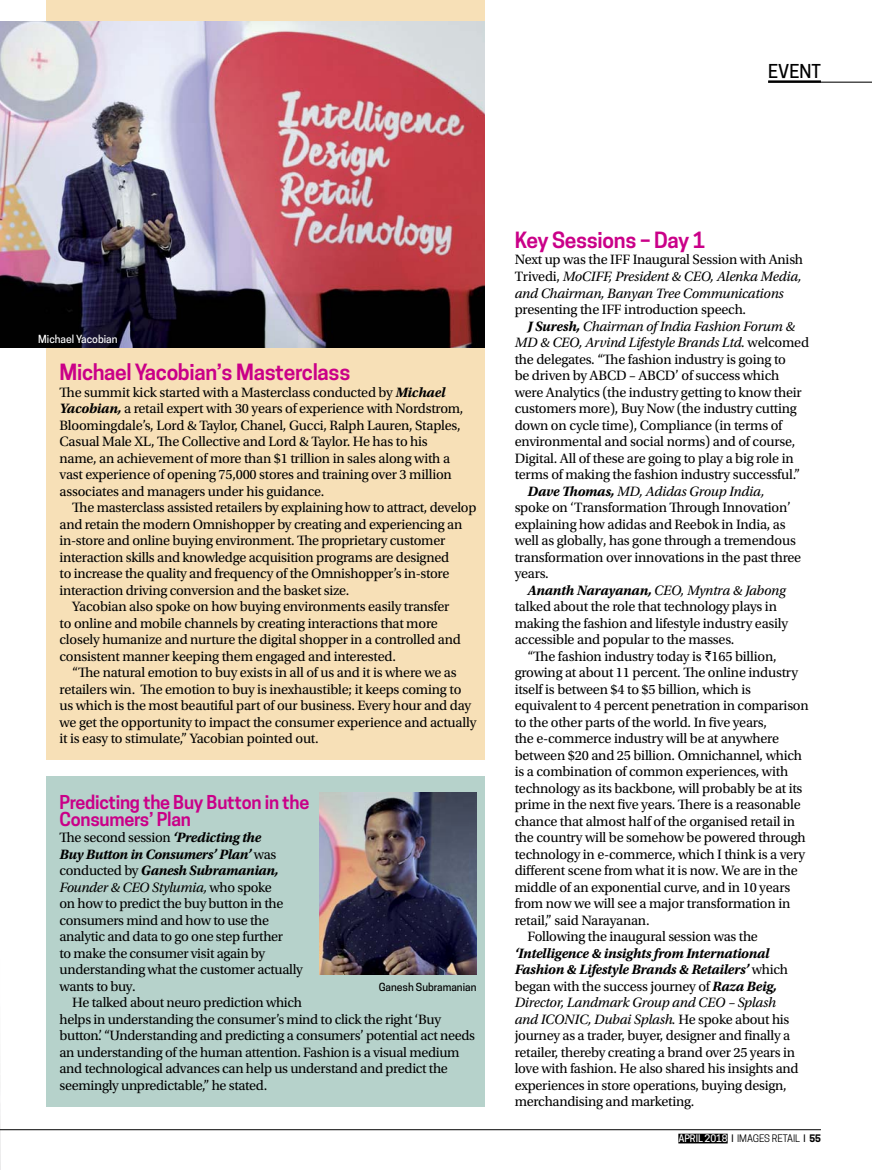
<style>
.page{position:relative;width:872px;height:1170px;background:#fff}
.page>*{position:absolute;margin:0;border:0;box-sizing:border-box;transform-origin:0 0}
.t1{font:600 21px "Cooper Hewitt";letter-spacing:-.015em;color:#ca0088}
.t2{font:600 18px/16.5px "Cooper Hewitt";letter-spacing:-.015em;color:#ca0088}
.t3{font:500 18px "Cooper Hewitt";color:#000}
.t4{font:14.25px/16.5px "Utopia Std";letter-spacing:-.015em;color:#000}
.t5{font:italic 14.25px/16.5px "Utopia Std";letter-spacing:-.015em;color:#000;text-align:justify}
.t6{font:500 10.5px "Cooper Hewitt";color:#000}
.t7{font:500 10.5px "Cooper Hewitt";color:#fff}
.t8{font:9.75px "Cooper Hewitt";letter-spacing:-.01em;color:#000}
.s1{font-weight:700;font-style:italic}
.s2{font-style:italic}
.s3{font-style:normal}
.s4{font-weight:700}
.s5{font-family:"Rupee"}
.s6{font-weight:500;color:#fff}
.s7{font-weight:500}
</style>
<div class="page">
<hr style="left:768px;top:80px;width:53px;height:3px;background:#000">
<hr style="left:768px;top:82px;width:104px;height:1px;background:#000">
<div style="left:678px;top:1133px;width:49px;height:10px;background:#000"></div>
<hr style="left:0;top:1129px;width:821px;height:1px;background:#000">
<img style="left:0;top:1082px;width:1px;height:87px">
<div style="left:47px;top:0;width:438px;height:759px;background:#f7e0b7"></div>
<div style="left:47px;top:776px;width:438px;height:330px;background:#b6d2cb"></div>
<img style="left:0;top:21px;width:485px;height:326px">
<img style="left:320px;top:792px;width:156px;height:182px">
<p class="t3" style="left:768px;top:63px;width:54px">EVENT</p>
<p class="t7" style="left:38px;top:334px;width:81px">Michael Yacobian</p>
<h1 class="t1" style="left:60px;top:363px;width:292px">Michael Yacobian’s Masterclass</h1>
<p class="t4" style="left:60px;top:385px;width:405px">The summit kick started with a Masterclass conducted by <span class="s1">Michael Yacobian,</span> a retail expert with 30 years of experience with Nordstrom, Bloomingdale’s, Lord &amp; Taylor, Chanel, Gucci, Ralph Lauren, Staples, Casual Male XL, The Collective and Lord &amp; Taylor. He has to his name, an achievement of more than $1 trillion in sales along with a vast experience of opening 75,000 stores and training over 3 million associates and managers under his guidance.</p>
<p class="t4" style="left:72px;top:500px;width:406px">The masterclass assisted retailers by explaining how to attract, develop</p>
<p class="t4" style="left:60px;top:517px;width:404px">and retain the modern Omnishopper by creating and experiencing an</p>
<p class="t4" style="left:60px;top:533px;width:387px">in-store and online buying environment. The proprietary customer</p>
<p class="t4" style="left:60px;top:550px;width:391px">interaction skills and knowledge acquisition programs are designed</p>
<p class="t4" style="left:60px;top:566px;width:391px">to increase the quality and frequency of the Omnishopper’s in-store</p>
<p class="t4" style="left:60px;top:583px;width:291px">interaction driving conversion and the basket size.</p>
<p class="t4" style="left:72px;top:599px;width:379px">Yacobian also spoke on how buying environments easily transfer</p>
<p class="t4" style="left:60px;top:616px;width:380px">to online and mobile channels by creating interactions that more</p>
<p class="t4" style="left:60px;top:632px;width:403px">closely humanize and nurture the digital shopper in a controlled and</p>
<p class="t4" style="left:60px;top:649px;width:338px">consistent manner keeping them engaged and interested.</p>
<p class="t4" style="left:72px;top:665px;width:386px">“The natural emotion to buy exists in all of us and it is where we as</p>
<p class="t4" style="left:60px;top:682px;width:403px">retailers win. The emotion to buy is inexhaustible; it keeps coming to</p>
<p class="t4" style="left:60px;top:698px;width:413px">us which is the most beautiful part of our business. Every hour and day</p>
<p class="t4" style="left:60px;top:715px;width:418px">we get the opportunity to impact the consumer experience and actually</p>
<p class="t4" style="left:60px;top:731px;width:260px">it is easy to stimulate,” Yacobian pointed out.</p>
<p class="t2" style="left:60px;top:795px;width:251px">Predicting the Buy Button in the<br>Consumers’ Plan</p>
<p class="t4" style="left:60px;top:830px;width:245px">The second session <span class="s1">‘Predicting the<br>Buy Button in Consumers’ Plan’</span> was conducted by <span class="s1">Ganesh Subramanian, </span><span class="s2">Founder &amp; CEO Stylumia,</span> who spoke<br>on how to predict the buy button in the consumers mind and how to use the analytic and data to go one step further<br>to make the consumer visit again by understanding what the customer actually wants to buy.</p>
<p class="t4" style="left:60px;top:995px;width:417px;text-indent:13px">He talked about neuro prediction which<br>helps in understanding the consumer’s mind to click the right ‘Buy button’. “Understanding and predicting a consumers’ potential act needs an understanding of the human attention. Fashion is a visual medium and technological advances can help us understand and predict the seemingly unpredictable,” he stated.</p>
<p class="t6" style="left:379px;top:982px;width:99px">Ganesh Subramanian</p>
<h1 class="t1" style="left:514px;top:231px;width:192px">Key Sessions – Day 1</h1>
<p class="t5" style="left:514px;top:253px;width:290px"><span class="s3">Next up was the IFF Inaugural Session with Anish Trivedi,</span> MoCIFF, President &amp; CEO, Alenka Media, and Chairman, Banyan Tree Communications</p>
<p class="t4" style="left:514px;top:302px;width:233px">presenting the IFF introduction speech.</p>
<p class="t5" style="left:527px;top:319px;width:269px"><span class="s4">J Suresh,</span> Chairman of India Fashion Forum &amp;</p>
<p class="t5" style="left:514px;top:335px;width:296px">MD &amp; CEO, Arvind Lifestyle Brands Ltd. <span class="s3">welcomed</span></p>
<p class="t4" style="left:514px;top:352px;width:273px">the delegates. “The fashion industry is going to</p>
<p class="t4" style="left:514px;top:368px;width:266px">be driven by ABCD – ABCD’ of success which</p>
<p class="t4" style="left:514px;top:385px;width:288px">were Analytics (the industry getting to know their</p>
<p class="t4" style="left:514px;top:401px;width:284px">customers more), Buy Now (the industry cutting</p>
<p class="t4" style="left:514px;top:418px;width:269px">down on cycle time), Compliance (in terms of</p>
<p class="t4" style="left:514px;top:434px;width:282px">environmental and social norms) and of course,</p>
<p class="t4" style="left:514px;top:451px;width:280px">Digital. All of these are going to play a big role in</p>
<p class="t4" style="left:514px;top:467px;width:287px">terms of making the fashion industry successful.”</p>
<p class="t5" style="left:527px;top:484px;width:239px"><span class="s4">Dave Thomas,</span> MD, Adidas Group India,</p>
<p class="t4" style="left:514px;top:500px;width:278px">spoke on ‘Transformation Through Innovation’</p>
<p class="t4" style="left:514px;top:517px;width:272px">explaining how adidas and Reebok in India, as</p>
<p class="t4" style="left:514px;top:533px;width:283px">well as globally, has gone through a tremendous</p>
<p class="t4" style="left:514px;top:550px;width:288px">transformation over innovations in the past three</p>
<p class="t4" style="left:514px;top:566px;width:36px">years.</p>
<p class="t5" style="left:527px;top:583px;width:260px"><span class="s4">Ananth Narayanan,</span> CEO, Myntra &amp; Jabong</p>
<p class="t4" style="left:514px;top:599px;width:264px">talked about the role that technology plays in</p>
<p class="t4" style="left:514px;top:616px;width:275px">making the fashion and lifestyle industry easily</p>
<p class="t4" style="left:514px;top:632px;width:221px">accessible and popular to the masses.</p>
<p class="t4" style="left:527px;top:649px;width:251px">“The fashion industry today is <span class="s5">`</span>165 billion,</p>
<p class="t4" style="left:514px;top:665px;width:285px">growing at about 11 percent. The online industry</p>
<p class="t4" style="left:514px;top:682px;width:238px">itself is between $4 to $5 billion, which is</p>
<p class="t4" style="left:514px;top:698px;width:296px">equivalent to 4 percent penetration in comparison</p>
<p class="t4" style="left:514px;top:715px;width:254px">to the other parts of the world. In five years,</p>
<p class="t4" style="left:514px;top:731px;width:266px">the e-commerce industry will be at anywhere</p>
<p class="t4" style="left:514px;top:748px;width:289px">between $20 and 25 billion. Omnichannel, which</p>
<p class="t4" style="left:514px;top:764px;width:275px">is a combination of common experiences, with</p>
<p class="t4" style="left:514px;top:781px;width:289px">technology as its backbone, will probably be at its</p>
<p class="t4" style="left:514px;top:797px;width:287px">prime in the next five years. There is a reasonable</p>
<p class="t4" style="left:514px;top:814px;width:282px">chance that almost half of the organised retail in</p>
<p class="t4" style="left:514px;top:830px;width:293px">the country will be somehow be powered through</p>
<p class="t4" style="left:514px;top:847px;width:292px">technology in e-commerce, which I think is a very</p>
<p class="t4" style="left:514px;top:863px;width:284px">different scene from what it is now. We are in the</p>
<p class="t4" style="left:514px;top:880px;width:277px">middle of an exponential curve, and in 10 years</p>
<p class="t4" style="left:514px;top:896px;width:277px">from now we will see a major transformation in</p>
<p class="t4" style="left:514px;top:913px;width:136px">retail,” said Narayanan.</p>
<p class="t4" style="left:527px;top:929px;width:232px">Following the inaugural session was the</p>
<p class="t4" style="left:514px;top:946px;width:285px"><span class="s1">‘Intelligence &amp; insights from International Fashion &amp; Lifestyle Brands &amp; Retailers’</span> which began with the success journey of <span class="s1">Raza Beig, </span><span class="s2">Director, Landmark Group and CEO – Splash and ICONIC, Dubai Splash.</span> He spoke about his journey as a trader, buyer, designer and finally a retailer, thereby creating a brand over 25 years in love with fashion. He also shared his insights and experiences in store operations, buying design, merchandising and marketing.</p>
<p class="t8" style="left:678px;top:1134px;width:144px"><span class="s6">APRIL 2018</span> <span class="s7">|</span> IMAGES RETAIL <span class="s7">|</span> <span class="s4">55</span></p>
</div>
